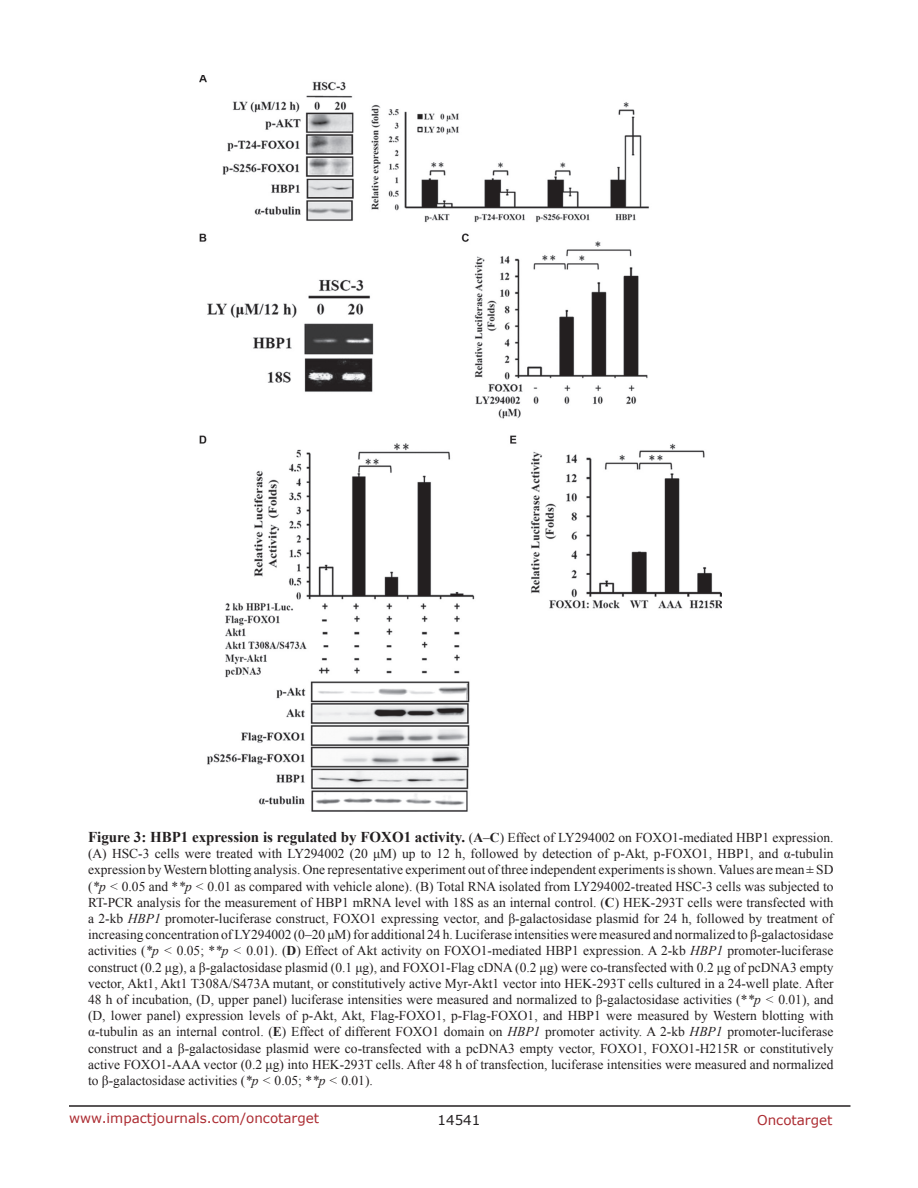
<style>
.page{position:relative;width:918px;height:1188px;background:#fff}
.page>*{position:absolute;margin:0;border:0;box-sizing:border-box;transform-origin:0 0}
.FigureText{font:13.5px/16.2px "Times New Roman";color:#231f20;text-align:justify}
.t1{font:13.5px "Verdana";color:#ac2b31}
.t2{font:13.5px "Verdana";color:#231f20}
.s1{font-weight:700;font-size:15px}
.s2{font-weight:700}
.s3{font-style:italic}
</style>
<div class="page">
<hr style="left:69px;top:1105px;width:781px;height:2px;background:#231f20">
<img style="left:200px;top:75px;width:522px;height:736px">
<p class="FigureText" style="left:88px;top:829px;width:747px"><span class="s1">Figure 3: HBP1 expression is regulated by FOXO1 activity.</span> (<span class="s2">A</span>–<span class="s2">C</span>) Effect of LY294002 on FOXO1-mediated HBP1 expression. (A) HSC-3 cells were treated with LY294002 (20 μM) up to 12 h, followed by detection of p-Akt, p-FOXO1, HBP1, and α-tubulin expression by Western blotting analysis. One representative experiment out of three independent experiments is shown. Values are mean ± SD (<span class="s3">*p &lt;</span> 0.05 and *<span class="s3">*p &lt;</span> 0.01 as compared with vehicle alone). (B) Total RNA isolated from LY294002-treated HSC-3 cells was subjected to RT-PCR analysis for the measurement of HBP1 mRNA level with 18S as an internal control. (<span class="s2">C</span>) HEK-293T cells were transfected with a 2-kb <span class="s3">HBP1</span> promoter-luciferase construct, FOXO1 expressing vector, and β-galactosidase plasmid for 24 h, followed by treatment of increasing concentration of LY294002 (0–20 μM) for additional 24 h. Luciferase intensities were measured and normalized to β-galactosidase activities (<span class="s3">*p &lt;</span> 0.05; *<span class="s3">*p &lt;</span> 0.01). (<span class="s2">D</span>) Effect of Akt activity on FOXO1-mediated HBP1 expression. A 2-kb <span class="s3">HBP1</span> promoter-luciferase construct (0.2 μg), a β-galactosidase plasmid (0.1 μg), and FOXO1-Flag cDNA (0.2 μg) were co-transfected with 0.2 μg of pcDNA3 empty vector, Akt1, Akt1 T308A/S473A mutant, or constitutively active Myr-Akt1 vector into HEK-293T cells cultured in a 24-well plate. After 48 h of incubation, (D, upper panel) luciferase intensities were measured and normalized to β-galactosidase activities (*<span class="s3">*p &lt;</span> 0.01), and (D, lower panel) expression levels of p-Akt, Akt, Flag-FOXO1, p-Flag-FOXO1, and HBP1 were measured by Western blotting with α-tubulin as an internal control. (<span class="s2">E</span>) Effect of different FOXO1 domain on <span class="s3">HBP1</span> promoter activity. A 2-kb <span class="s3">HBP1</span> promoter-luciferase construct and a β-galactosidase plasmid were co-transfected with a pcDNA3 empty vector, FOXO1, FOXO1-H215R or constitutively active FOXO1-AAA vector (0.2 μg) into HEK-293T cells. After 48 h of transfection, luciferase intensities were measured and normalized to β-galactosidase activities (<span class="s3">*p &lt;</span> 0.05; *<span class="s3">*p &lt;</span> 0.01).</p>
<p class="t1" style="left:69px;top:1109px;width:252px">www.impactjournals.com/oncotarget</p>
<p class="t2" style="left:438px;top:1111px;width:44px">14541</p>
<p class="t1" style="left:757px;top:1111px;width:77px">Oncotarget</p>
</div>
